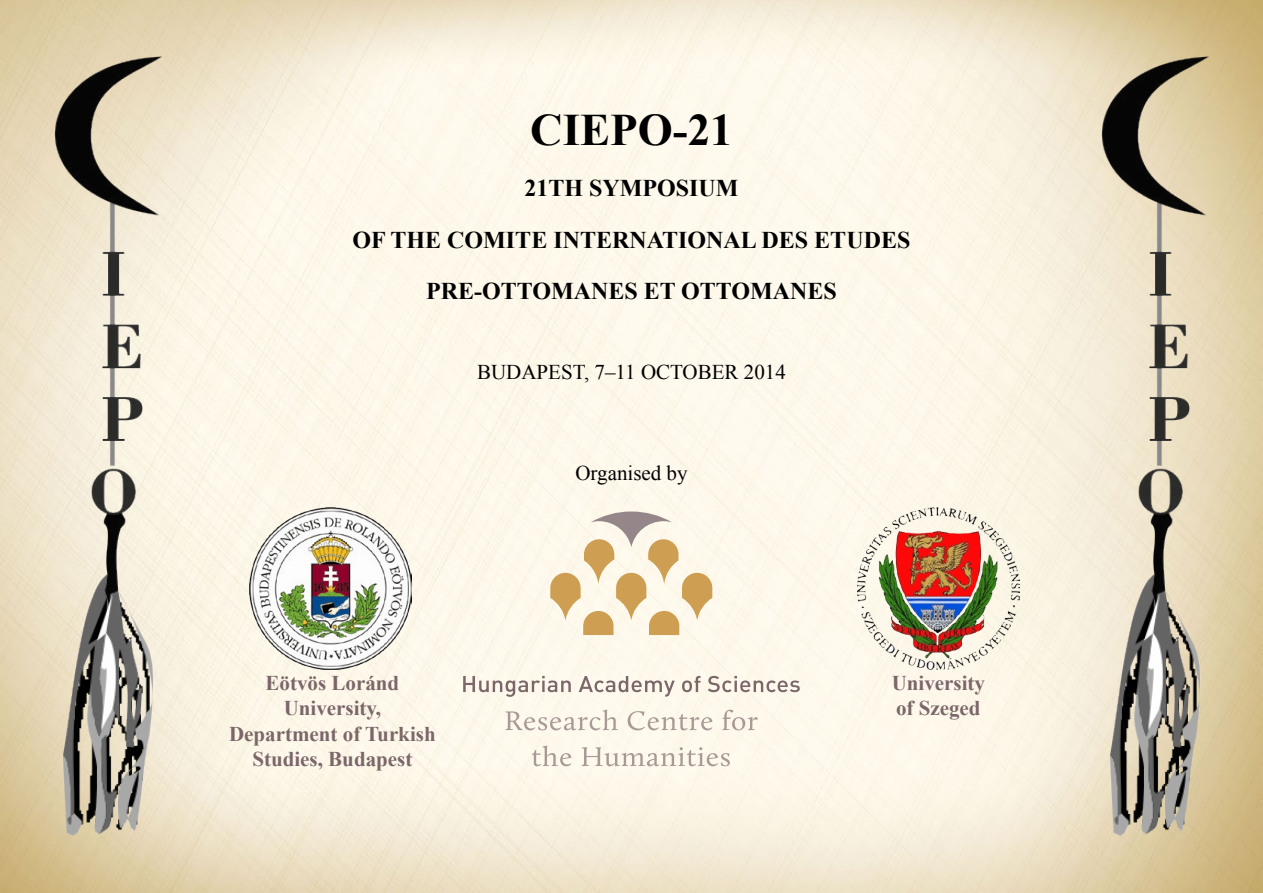
<style>
.page{position:relative;width:1263px;height:893px;background:#fff}
.page>*{position:absolute;margin:0;border:0;box-sizing:border-box;transform-origin:0 0}
.t1{font:700 45px "Times New Roman";color:#000}
.t2{font:700 24px/51.3px "Times New Roman";color:#000;text-align:center}
.t3{font:700 21px/25.2px "Times New Roman";color:#7b666a;text-align:center}
.t4{font:21px "Times New Roman";color:#000}
</style>
<div class="page">
<img style="left:0;top:0;width:1263px;height:893px">
<svg style="left:550px;top:511px;width:162px;height:124px"></svg>
<svg style="left:463px;top:676px;width:108px;height:21px"></svg>
<svg style="left:579px;top:676px;width:96px;height:21px"></svg>
<svg style="left:682px;top:676px;width:18px;height:16px"></svg>
<svg style="left:708px;top:676px;width:92px;height:16px"></svg>
<svg style="left:505px;top:709px;width:113px;height:21px"></svg>
<svg style="left:628px;top:711px;width:84px;height:19px"></svg>
<svg style="left:722px;top:710px;width:36px;height:20px"></svg>
<svg style="left:532px;top:745px;width:39px;height:21px"></svg>
<svg style="left:582px;top:747px;width:148px;height:19px"></svg>
<img style="left:54px;top:57px;width:108px;height:779px">
<img style="left:1101px;top:57px;width:108px;height:779px">
<img style="left:249px;top:507px;width:162px;height:162px">
<img style="left:857px;top:507px;width:162px;height:162px">
<h1 class="t1" style="left:530px;top:99px;width:204px">CIEPO-21</h1>
<p class="t2" style="left:353px;top:162px;width:559px">21TH SYMPOSIUM<br>OF THE COMITE INTERNATIONAL DES ETUDES<br>PRE-OTTOMANES ET OTTOMANES</p>
<p class="t4" style="left:477px;top:358px;width:310px">BUDAPEST, 7–11 OCTOBER 2014</p>
<p class="t4" style="left:575px;top:459px;width:114px">Organised by</p>
<p class="t3" style="left:229px;top:670px;width:208px">Eötvös Loránd<br>University,<br>Department of Turkish<br>Studies, Budapest</p>
<p class="t3" style="left:892px;top:670px;width:95px;text-align:left">University of Szeged</p>
</div>
